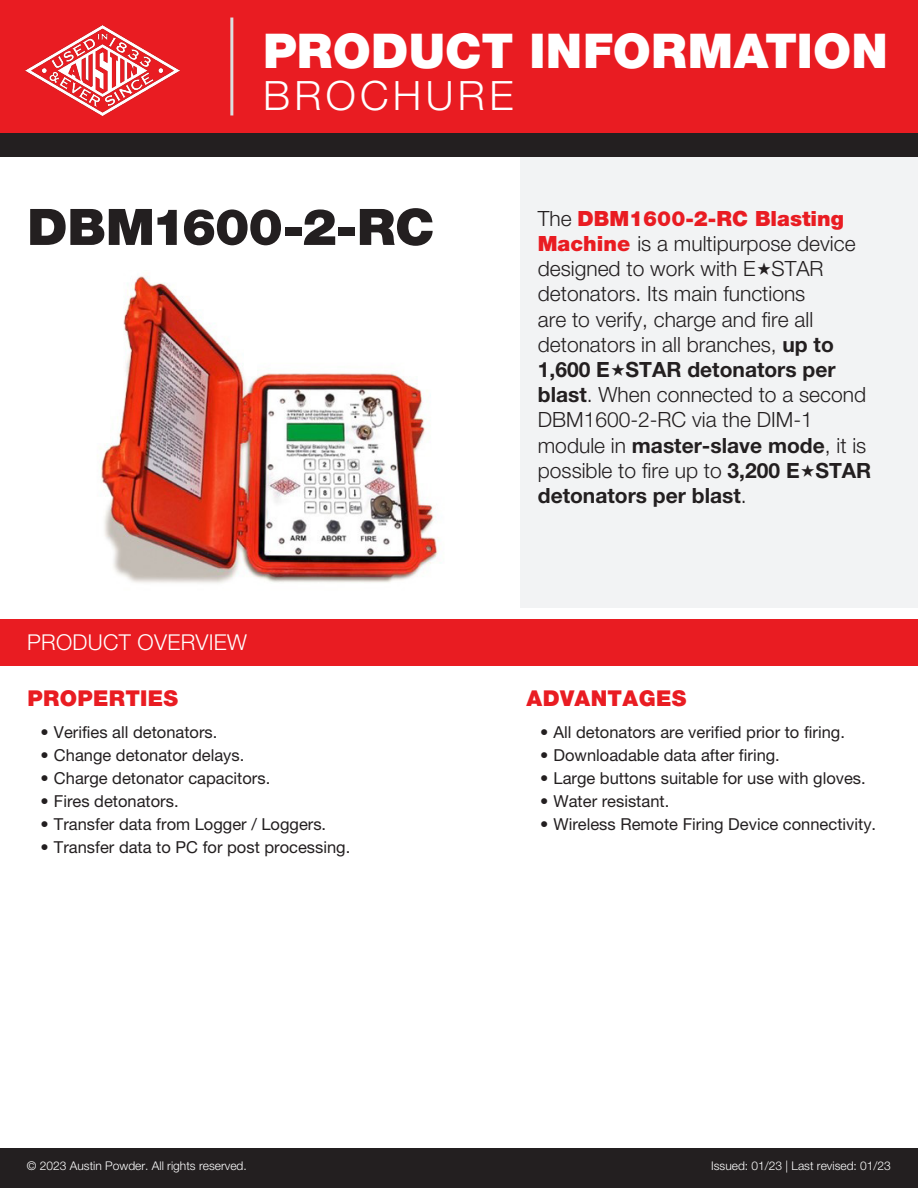
<style>
.page{position:relative;width:918px;height:1188px;background:#fff}
.page>*{position:absolute;margin:0;border:0;box-sizing:border-box;transform-origin:0 0}
.t1{font:900 50.4px "Helvetica Neue CE";letter-spacing:-.025em;color:#231f20}
.t2{font:900 48px "Helvetica Neue CE";letter-spacing:.005em;color:#fff}
.t3{font:300 40.5px "Helvetica Neue CE";letter-spacing:.11em;color:#fff}
.t4{font:900 21.9px "Helvetica Neue CE";letter-spacing:.015em;color:#e91c22}
.t5{font:300 21.9px "Helvetica Neue CE";letter-spacing:.015em;color:#fff}
.t6{font:300 21px/25.2px "Helvetica Neue CE";color:#231f20}
.t7{font:16.5px "Helvetica Neue CE";color:#231f20}
.t8{font:300 12px "Helvetica Neue CE";color:#fff}
.s1{font-weight:900;color:#e91c22}
.s2{font-weight:700}
</style>
<div class="page">
<div style="left:521px;top:151px;width:397px;height:457px;background:#f2f3f4"></div>
<img style="left:97px;top:276px;width:344px;height:307px">
<div style="left:0;top:619px;width:918px;height:46px;background:#e91c22"></div>
<div style="left:0;top:0;width:918px;height:134px;background:#e91c22"></div>
<img style="left:26px;top:25px;width:153px;height:90px">
<hr style="left:230px;top:18px;width:3px;height:97px;background:#dcdddf">
<div style="left:0;top:1148px;width:918px;height:40px;background:#231f20"></div>
<div style="left:0;top:134px;width:918px;height:23px;background:#231f20"></div>
<p class="t2" style="left:263px;top:21px;width:626px">PRODUCT INFORMATION</p>
<p class="t3" style="left:263px;top:71px;width:252px">BROCHURE</p>
<p class="t1" style="left:27px;top:196px;width:409px">DBM1600-2-RC</p>
<p class="t5" style="left:27px;top:629px;width:221px">PRODUCT OVERVIEW</p>
<p class="t4" style="left:28px;top:685px;width:152px">PROPERTIES</p>
<p class="t7" style="left:40px;top:722px;width:178px">• Verifies all detonators.</p>
<p class="t7" style="left:40px;top:745px;width:205px">• Change detonator delays.</p>
<p class="t7" style="left:40px;top:768px;width:231px">• Charge detonator capacitors.</p>
<p class="t7" style="left:40px;top:791px;width:140px">• Fires detonators.</p>
<p class="t7" style="left:40px;top:814px;width:287px">• Transfer data from Logger / Loggers.</p>
<p class="t7" style="left:40px;top:837px;width:311px">• Transfer data to PC for post processing.</p>
<p class="t6" style="left:538px;top:207px;width:335px">The <span class="s1">DBM1600-2-RC Blasting<br>Machine</span> is a multipurpose device designed to work with E STAR detonators. Its main functions<br>are to verify, charge and fire all detonators in all branches, <span class="s2">up to<br>1,600 E STAR detonators per blast</span>. When connected to a second<br>DBM1600‑2‑RC via the DIM-1 module in <span class="s2">master-slave mode</span>, it is possible to fire up to <span class="s2">3,200 E STAR detonators per blast</span>.</p>
<p class="t4" style="left:526px;top:685px;width:161px">ADVANTAGES</p>
<p class="t7" style="left:540px;top:722px;width:306px">• All detonators are verified prior to firing.</p>
<p class="t7" style="left:540px;top:745px;width:241px">• Downloadable data after firing.</p>
<p class="t7" style="left:540px;top:768px;width:327px">• Large buttons suitable for use with gloves.</p>
<p class="t7" style="left:540px;top:791px;width:131px">• Water resistant.</p>
<p class="t7" style="left:540px;top:814px;width:338px">• Wireless Remote Firing Device connectivity.</p>
<p class="t8" style="left:27px;top:1158px;width:221px">© 2023 Austin Powder. All rights reserved.</p>
<p class="t8" style="left:711px;top:1158px;width:181px">Issued: 01/23 | Last revised: 01/23</p>
</div>
